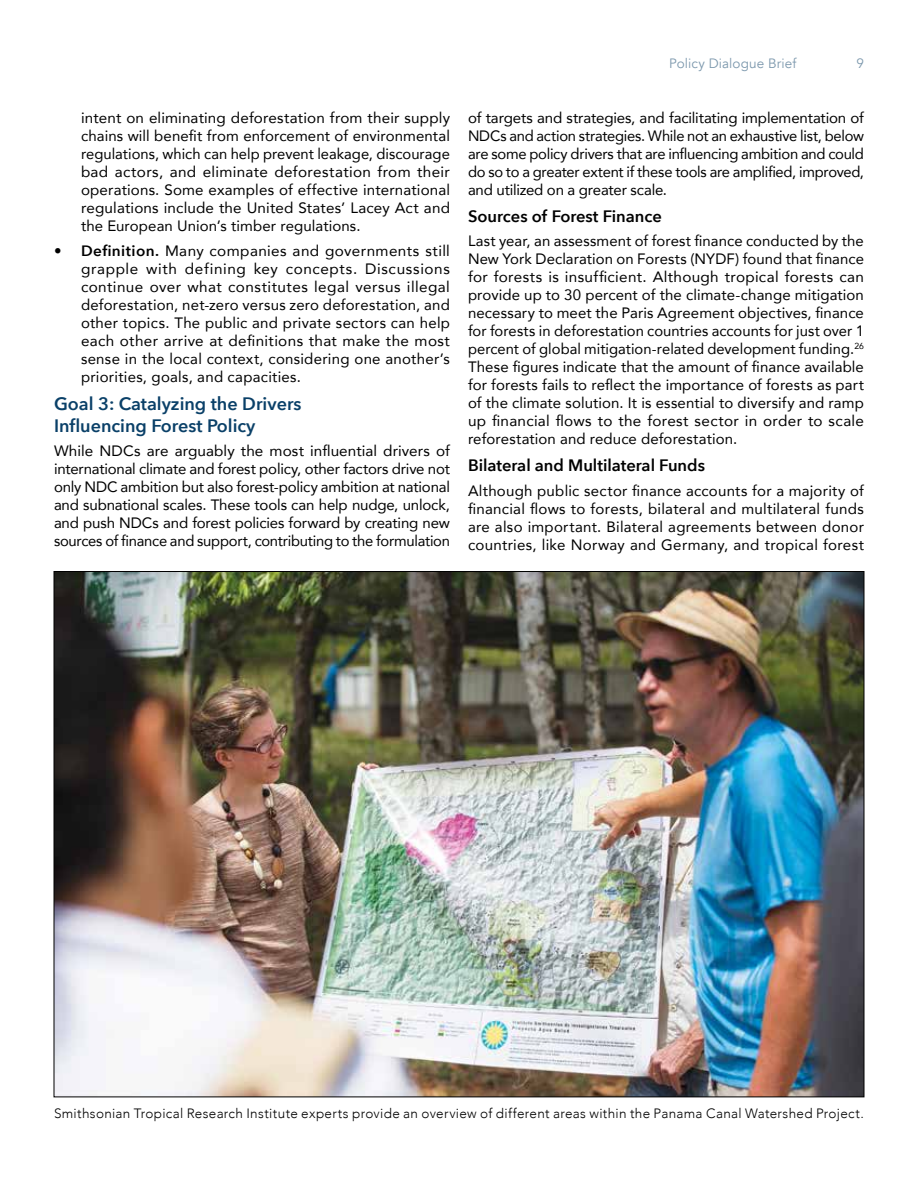
<style>
.page{position:relative;width:918px;height:1188px;background:#fff}
.page>*{position:absolute;margin:0;border:0;box-sizing:border-box;transform-origin:0 0}
.t1{font:600 18px/21.6px "Avenir Next";color:#0a4068}
.t2{font:600 16.5px "Avenir Next";color:#000}
.t3{font:15px/18px "Avenir";letter-spacing:.01em;color:#000;text-align:justify}
.t4{font:300 13.5px "Avenir";letter-spacing:.025em;color:#000}
.t5{font:13.5px "Avenir";letter-spacing:.01em;color:#7c98ad}
.s1{font-family:"Avenir Next";font-weight:600}
</style>
<div class="page">
<img style="left:56px;top:573px;width:806px;height:522px">
<p class="t3" style="left:81px;top:108px;width:371px">intent on eliminating deforestation from their supply chains will benefit from enforcement of environmental regulations, which can help prevent leakage, discourage bad actors, and eliminate deforestation from their operations. Some examples of effective international regulations include the United States’ Lacey Act and the European Union’s timber regulations.</p>
<p class="t3" style="left:81px;top:241px;width:371px;text-indent:-27px">• <span class="s1">Definition.</span> Many companies and governments still grapple with defining key concepts. Discussions continue over what constitutes legal versus illegal deforestation, net-zero versus zero deforestation, and other topics. The public and private sectors can help each other arrive at definitions that make the most sense in the local context, considering one another’s priorities, goals, and capacities.</p>
<p class="t1" style="left:54px;top:393px;width:249px">Goal 3: Catalyzing the Drivers<br>Influencing Forest Policy</p>
<p class="t3" style="left:54px;top:442px;width:397px">While NDCs are arguably the most influential drivers of international climate and forest policy, other factors drive not only NDC ambition but also forest-policy ambition at national and subnational scales. These tools can help nudge, unlock, and push NDCs and forest policies forward by creating new sources of finance and support, contributing to the formulation</p>
<p class="t5" style="left:669px;top:55px;width:129px">Policy Dialogue Brief</p>
<p class="t5" style="left:856px;top:55px;width:9px">9</p>
<p class="t3" style="left:468px;top:108px;width:398px">of targets and strategies, and facilitating implementation of NDCs and action strategies. While not an exhaustive list, below are some policy drivers that are influencing ambition and could do so to a greater extent if these tools are amplified, improved, and utilized on a greater scale.</p>
<p class="t2" style="left:468px;top:202px;width:196px">Sources of Forest Finance</p>
<p class="t3" style="left:468px;top:232px;width:398px">Last year, an assessment of forest finance conducted by the New York Declaration on Forests (NYDF) found that finance for forests is insufficient. Although tropical forests can provide up to 30 percent of the climate-change mitigation necessary to meet the Paris Agreement objectives, finance for forests in deforestation countries accounts for just over 1 percent of global mitigation-related development funding.<sup>26<br></sup>These figures indicate that the amount of finance available for forests fails to reflect the importance of forests as part of the climate solution. It is essential to diversify and ramp up financial flows to the forest sector in order to scale reforestation and reduce deforestation.</p>
<p class="t2" style="left:468px;top:451px;width:239px">Bilateral and Multilateral Funds</p>
<p class="t3" style="left:468px;top:481px;width:398px">Although public sector finance accounts for a majority of financial flows to forests, bilateral and multilateral funds are also important. Bilateral agreements between donor countries, like Norway and Germany, and tropical forest</p>
<p class="t4" style="left:54px;top:1105px;width:811px">Smithsonian Tropical Research Institute experts provide an overview of different areas within the Panama Canal Watershed Project.</p>
</div>
